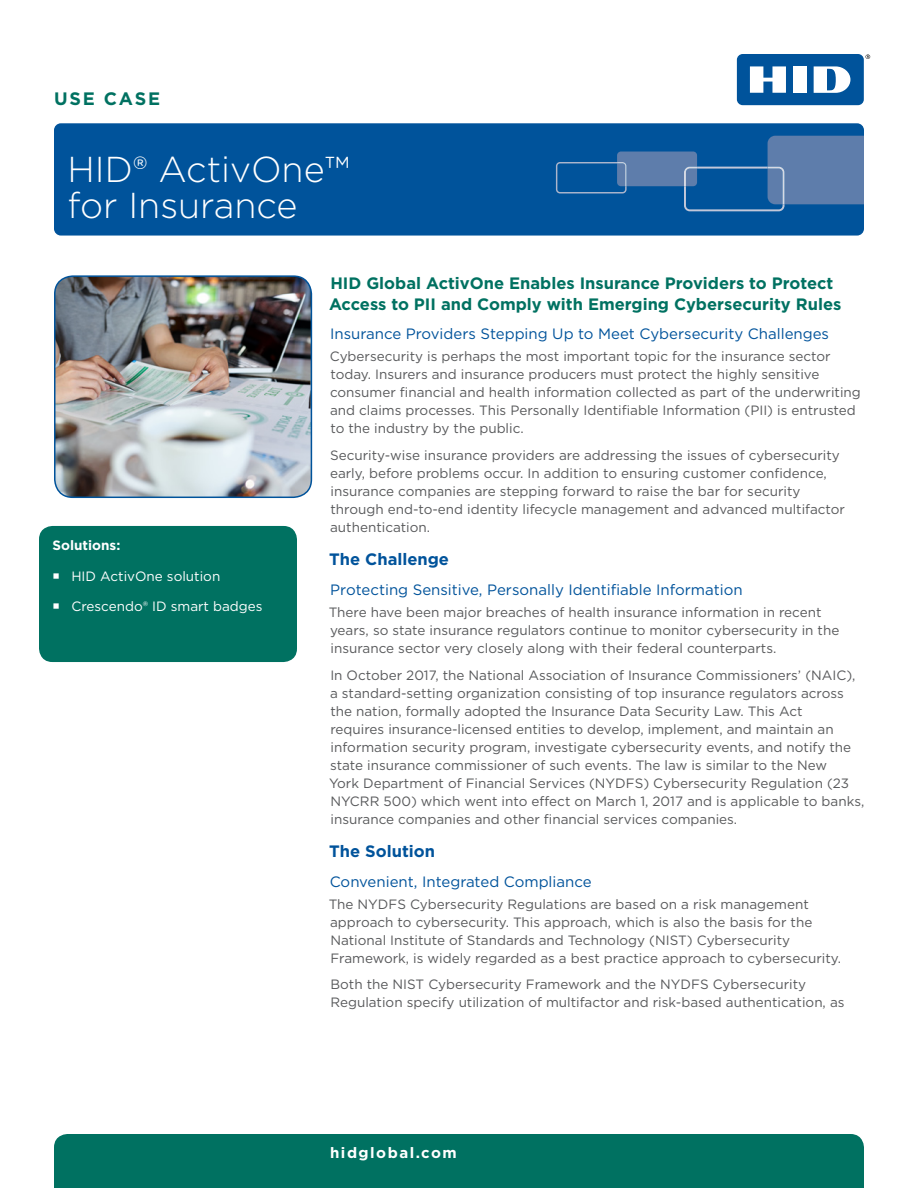
<style>
.page{position:relative;width:918px;height:1188px;background:#fff}
.page>*{position:absolute;margin:0;border:0;box-sizing:border-box;transform-origin:0 0}
.t1{font:300 36px "Gotham";color:#fff}
.t2{font:700 18px "Gotham";letter-spacing:.1em;color:#007161}
.Section_sub_heads__b{font:700 16.5px/21px "Gotham";color:#007161}
.Section_sub_heads__b-2{font:700 16.5px "Gotham";color:#00539b}
.Section_sub_heads__b-3{font:15px "Gotham";color:#00539b}
.t3{font:700 15px "Gotham";letter-spacing:.1em;color:#fff}
.Body{font:13.5px/18px "Gotham";color:#58595b}
.t4{font:13.5px "Gotham";color:#fff}
.t5{font:700 13.5px "Gotham";color:#fff}
</style>
<div class="page">
<div style="left:54px;top:123px;width:810px;height:113px;background:#00539b;border-radius:7px"></div>
<svg style="left:556px;top:136px;width:308px;height:75px"></svg>
<svg style="left:866px;top:54px;width:4px;height:5px"></svg>
<div style="left:737px;top:54px;width:127px;height:51px;background:#00539b;border-radius:6px"></div>
<div style="left:793px;top:66px;width:14px;height:27px;background:#fff"></div>
<svg style="left:750px;top:66px;width:36px;height:27px"></svg>
<svg style="left:814px;top:66px;width:36px;height:27px"></svg>
<div style="left:39px;top:526px;width:258px;height:136px;background:#007161;border-radius:14px"></div>
<img style="left:55px;top:276px;width:256px;height:221px">
<div style="left:54px;top:275px;width:258px;height:223px;border:2px solid #00539b;border-radius:18px"></div>
<div style="left:54px;top:1134px;width:810px;height:54px;background:#007161"></div>
<h2 class="t2" style="left:54px;top:87px;width:108px">USE CASE</h2>
<p class="t1" style="left:68px;top:146px;width:284px">HID® ActivOne™</p>
<p class="t1" style="left:68px;top:182px;width:232px">for Insurance</p>
<p class="t5" style="left:52px;top:537px;width:69px">Solutions:</p>
<p class="t4" style="left:71px;top:567px;width:150px">HID ActivOne solution</p>
<p class="t4" style="left:71px;top:597px;width:193px">Crescendo® ID smart badges</p>
<p class="Section_sub_heads__b" style="left:329px;top:272px;width:514px">HID Global ActivOne Enables Insurance Providers to Protect<br>Access to PII and Comply with Emerging Cybersecurity Rules</p>
<p class="Section_sub_heads__b-3" style="left:330px;top:324px;width:500px">Insurance Providers Stepping Up to Meet Cybersecurity Challenges</p>
<p class="Body" style="left:330px;top:347px;width:533px">Cybersecurity is perhaps the most important topic for the insurance sector today. Insurers and insurance producers must protect the highly sensitive consumer financial and health information collected as part of the underwriting and claims processes. This Personally Identifiable Information (PII) is entrusted to the industry by the public.</p>
<p class="Body" style="left:330px;top:446px;width:516px">Security-wise insurance providers are addressing the issues of cybersecurity early, before problems occur. In addition to ensuring customer confidence, insurance companies are stepping forward to raise the bar for security through end-to-end identity lifecycle management and advanced multifactor authentication.</p>
<p class="Section_sub_heads__b-2" style="left:329px;top:549px;width:121px">The Challenge</p>
<p class="Section_sub_heads__b-3" style="left:330px;top:580px;width:414px">Protecting Sensitive, Personally Identifiable Information</p>
<p class="Body" style="left:329px;top:603px;width:512px">There have been major breaches of health insurance information in recent years, so state insurance regulators continue to monitor cybersecurity in the insurance sector very closely along with their federal counterparts.</p>
<p class="Body" style="left:329px;top:666px;width:537px">In October 2017, the National Association of Insurance Commissioners’ (NAIC), a standard-setting organization consisting of top insurance regulators across the nation, formally adopted the Insurance Data Security Law. This Act<br>requires insurance-licensed entities to develop, implement, and maintain an information security program, investigate cybersecurity events, and notify the state insurance commissioner of such events. The law is similar to the New<br>York Department of Financial Services (NYDFS) Cybersecurity Regulation (23<br>NYCRR 500) which went into effect on March 1, 2017 and is applicable to banks, insurance companies and other financial services companies.</p>
<p class="Section_sub_heads__b-2" style="left:329px;top:840px;width:107px">The Solution</p>
<p class="Section_sub_heads__b-3" style="left:330px;top:872px;width:263px">Convenient, Integrated Compliance</p>
<p class="Body" style="left:329px;top:894px;width:514px">The NYDFS Cybersecurity Regulations are based on a risk management approach to cybersecurity. This approach, which is also the basis for the National Institute of Standards and Technology (NIST) Cybersecurity Framework, is widely regarded as a best practice approach to cybersecurity.</p>
<p class="Body" style="left:330px;top:975px;width:516px">Both the NIST Cybersecurity Framework and the NYDFS Cybersecurity<br>Regulation specify utilization of multifactor and risk-based authentication, as</p>
<p class="t3" style="left:330px;top:1142px;width:128px">hidglobal.com</p>
</div>
